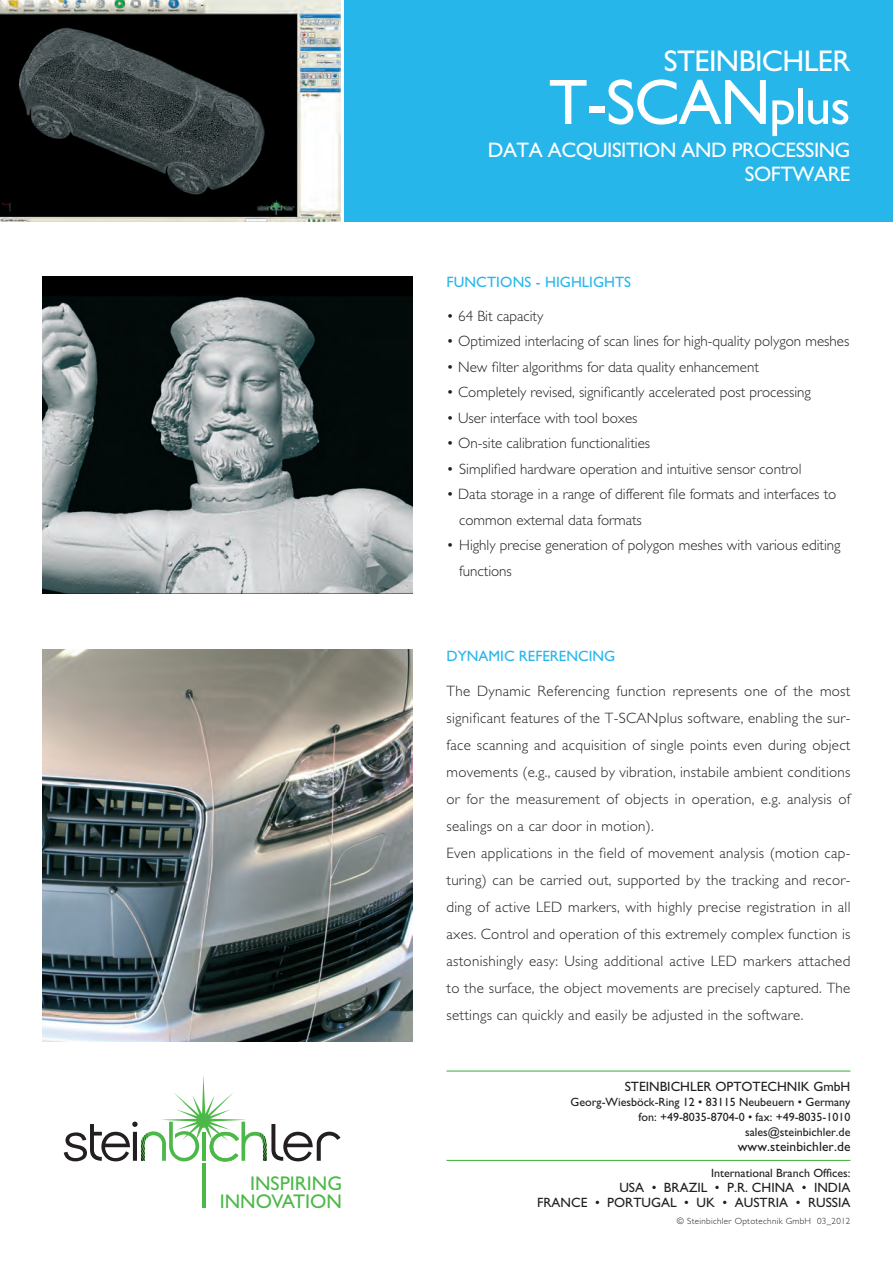
<style>
.page{position:relative;width:893px;height:1263px;background:#fff}
.page>*{position:absolute;margin:0;border:0;box-sizing:border-box;transform-origin:0 0}
.t1{font:64.5px "Gill Sans Std";color:#fff}
.t2{font:30px "Gill Sans Std";letter-spacing:-.02em;color:#fff}
.t3{font:21px "Gill Sans Std";letter-spacing:-.02em;color:#fff}
.t4{font:19.8px/17.7px "Gill Sans Std";color:#4cb848;text-align:right}
.t5{font:300 15px/27px "Gill Sans Std";color:#231f20}
.t6{font:15px "Gill Sans Std";color:#26b6ea}
.t7{font:13.5px "Gill Sans Std";color:#231f20}
.t8{font:12px "Gill Sans Std";color:#231f20}
.t9{font:300 9px "Gill Sans Std";letter-spacing:.035em;color:#231f20}
.s1{font-size:52.5px}
</style>
<div class="page">
<div style="left:340px;top:0;width:553px;height:221px;background:#26b6ea"></div>
<svg style="left:64px;top:1075px;width:276px;height:86px"></svg>
<hr style="left:202px;top:1163px;width:4px;height:44px;background:#4cb848">
<hr style="left:446px;top:1070px;width:404px;height:1px;background:#4cb848">
<hr style="left:446px;top:1160px;width:404px;height:1px;background:#4cb848">
<hr style="left:340px;top:0;width:3px;height:221px;background:#fff">
<img style="left:0;top:0;width:340px;height:221px">
<img style="left:43px;top:276px;width:369px;height:317px">
<img style="left:43px;top:649px;width:369px;height:393px">
<p class="t4" style="left:220px;top:1174px;width:124px">INSPIRING<br>INNOVATION</p>
<p class="t2" style="left:664px;top:44px;width:188px">STEINBICHLER</p>
<p class="t1" style="left:549px;top:65px;width:303px">T-SCAN<span class="s1">plus</span></p>
<p class="t3" style="left:488px;top:138px;width:364px">DATA ACQUISITION AND PROCESSING</p>
<p class="t3" style="left:745px;top:162px;width:107px">SOFTWARE</p>
<p class="t6" style="left:446px;top:273px;width:186px">FUNCTIONS - HIGHLIGHTS</p>
<p class="t5" style="left:446px;top:302px;width:98px">• 64 Bit capacity</p>
<p class="t5" style="left:446px;top:328px;width:404px">• Optimized interlacing of scan lines for high-quality polygon meshes</p>
<p class="t5" style="left:446px;top:353px;width:314px">• New filter algorithms for data quality enhancement</p>
<p class="t5" style="left:446px;top:379px;width:366px">• Completely revised, significantly accelerated post processing</p>
<p class="t5" style="left:446px;top:404px;width:193px">• User interface with tool boxes</p>
<p class="t5" style="left:446px;top:430px;width:205px">• On-site calibration functionalities</p>
<p class="t5" style="left:446px;top:455px;width:357px">• Simplified hardware operation and intuitive sensor control</p>
<p class="t5" style="left:459px;top:482px;width:379px;line-height:25.5px;text-indent:-13px">• Data storage in a range of different file formats and interfaces to common external data formats</p>
<p class="t5" style="left:459px;top:533px;width:383px;line-height:25.5px;text-indent:-13px">• Highly precise generation of polygon meshes with various editing functions</p>
<p class="t6" style="left:446px;top:647px;width:170px">DYNAMIC REFERENCING</p>
<p class="t5" style="left:446px;top:678px;width:405px;text-align:justify">The Dynamic Referencing function represents one of the most significant features of the T-SCANplus software, enabling the sur&shy;face scanning and acquisition of single points even during object movements (e.g., caused by vibration, instabile ambient conditions or for the measurement of objects in operation, e.g. analysis of sealings on a car door in motion).</p>
<p class="t5" style="left:446px;top:840px;width:405px;text-align:justify">Even applications in the field of movement analysis (motion cap&shy;turing) can be carried out, supported by the tracking and recor&shy;ding of active LED markers, with highly precise registration in all axes. Control and operation of this extremely complex function is astonishingly easy: Using additional active LED markers attached to the surface, the object movements are precisely captured. The settings can quickly and easily be adjusted in the software.</p>
<p class="t7" style="left:625px;top:1079px;width:227px">STEINBICHLER OPTOTECHNIK GmbH</p>
<p class="t8" style="left:570px;top:1095px;width:281px">Georg-Wiesböck-Ring 12 • 83115 Neubeuern • Germany</p>
<p class="t8" style="left:638px;top:1110px;width:213px">fon: +49-8035-8704-0 • fax: +49-8035-1010</p>
<p class="t8" style="left:745px;top:1125px;width:107px">sales@steinbichler.de</p>
<p class="t7" style="left:738px;top:1139px;width:114px">www.steinbichler.de</p>
<p class="t8" style="left:711px;top:1165px;width:141px">International Branch Offices:</p>
<p class="t7" style="left:619px;top:1179px;width:233px">USA • BRAZIL • P.R. CHINA • INDIA</p>
<p class="t7" style="left:537px;top:1194px;width:315px">FRANCE • PORTUGAL • UK • AUSTRIA • RUSSIA</p>
<p class="t9" style="left:677px;top:1216px;width:175px">© Steinbichler Optotechnik GmbH 03_2012</p>
</div>
